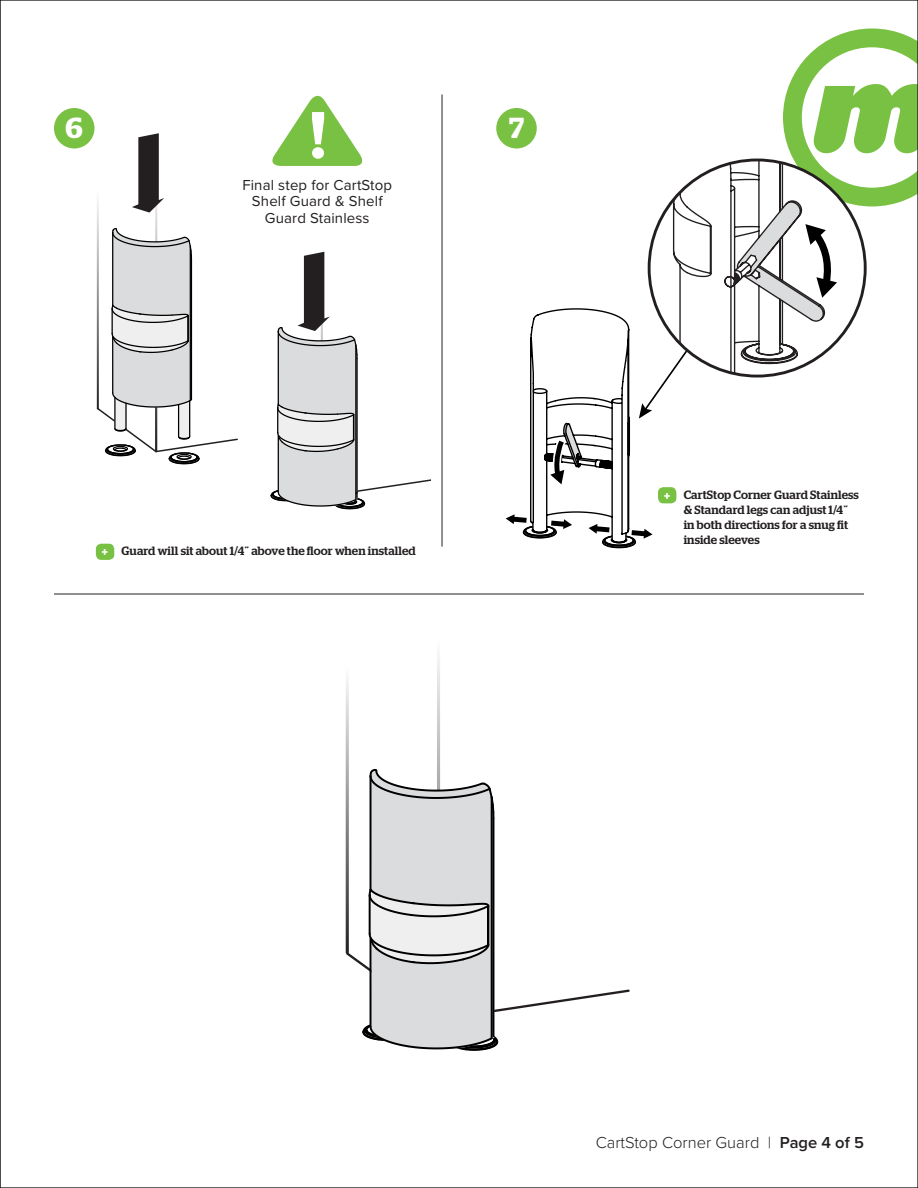
<style>
.page{position:relative;width:918px;height:1188px;background:#fff}
.page>*{position:absolute;margin:0;border:0;box-sizing:border-box;transform-origin:0 0}
.t1{font:600 66.15px "Stag";color:#fff}
.t2{font:600 28.95px "Stag";color:#fff}
.t3{font:300 16.5px "Proxima Nova";color:#231f20}
.t4{font:15px/16.5px "Proxima Nova";letter-spacing:.01em;color:#231f20;text-align:center}
.t5{font:500 12px/15px "Stag";letter-spacing:.01em;color:#231f20}
.t6{font:600 11.7px "Stag";color:#fff}
.s1{font-weight:600}
</style>
<div class="page">
<svg style="left:96px;top:133px;width:142px;height:332px"></svg>
<svg style="left:270px;top:252px;width:160px;height:258px"></svg>
<svg style="left:506px;top:29px;width:410px;height:520px"></svg>
<svg style="left:345px;top:657px;width:285px;height:394px"></svg>
<hr style="left:442px;top:94px;width:1px;height:453px;background:#231f20">
<hr style="left:54px;top:594px;width:810px;height:1px;background:#231f20">
<div style="left:496px;top:108px;width:41px;height:40px;background:#79c142;border-radius:50%"></div>
<div style="left:54px;top:108px;width:41px;height:40px;background:#79c142;border-radius:50%"></div>
<svg style="left:272px;top:95px;width:91px;height:71px"></svg>
<div style="left:96px;top:544px;width:18px;height:16px;background:#79c142;border-radius:5px"></div>
<div style="left:658px;top:487px;width:18px;height:16px;background:#79c142;border-radius:5px"></div>
<p class="t1" style="left:311px;top:96px;width:16px">!</p>
<p class="t4" style="left:242px;top:177px;width:151px">Final step for CartStop<br>Shelf Guard &amp; Shelf<br>Guard Stainless</p>
<p class="t2" style="left:66px;top:111px;width:19px">6</p>
<p class="t2" style="left:509px;top:111px;width:16px">7</p>
<p class="t6" style="left:102px;top:545px;width:7px">+</p>
<p class="t5" style="left:122px;top:543px;width:296px">Guard will sit about 1/4˝ above the floor when installed</p>
<p class="t6" style="left:664px;top:489px;width:7px">+</p>
<p class="t5" style="left:684px;top:487px;width:177px">CartStop Corner Guard Stainless &amp; Standard legs can adjust 1/4˝ in both directions for a snug fit inside sleeves</p>
<h3 class="t3" style="left:596px;top:1132px;width:270px">CartStop Corner Guard | <span class="s1">Page 4 of 5</span></h3>
</div>
